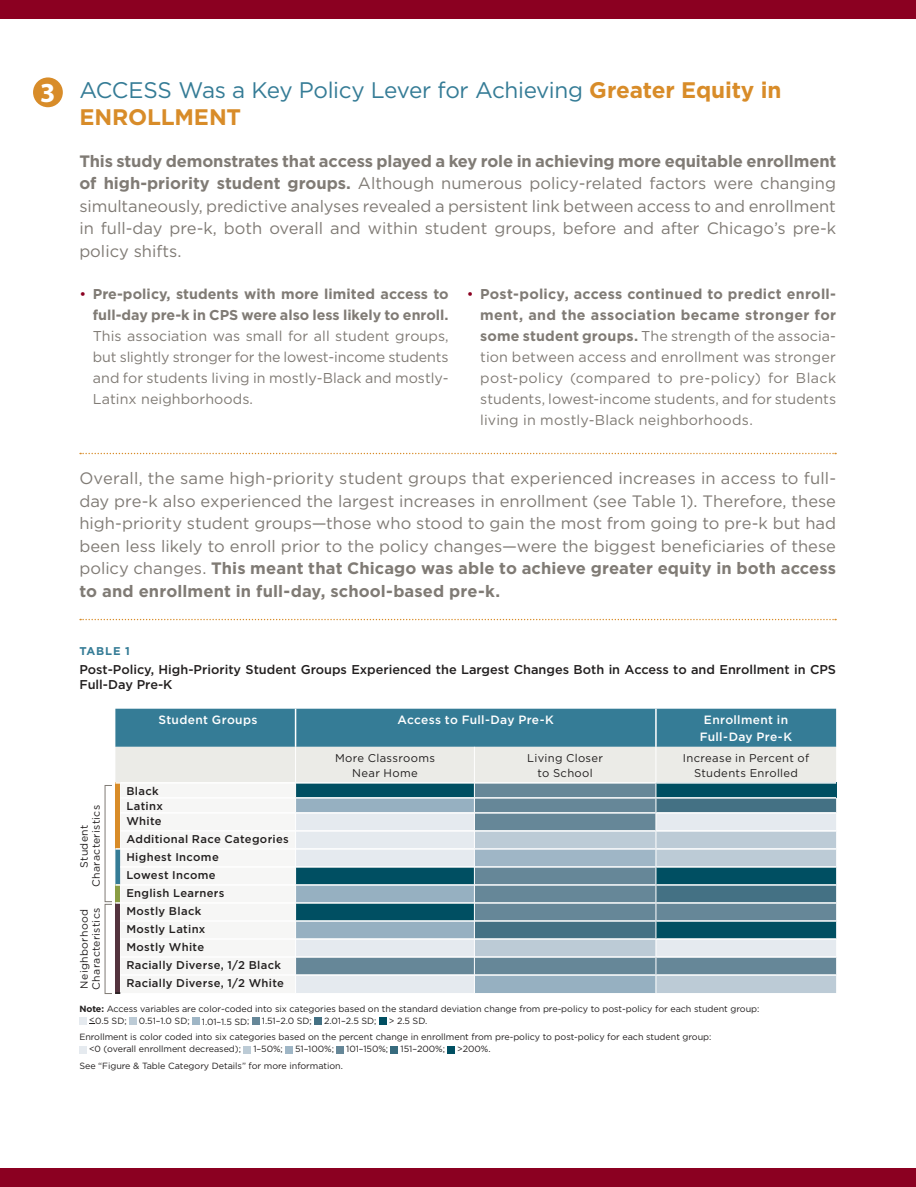
<style>
.page{position:relative;width:916px;height:1187px;background:#fff}
.page>*{position:absolute;margin:0;border:0;box-sizing:border-box;transform-origin:0 0}
.t1{font:22.5px/27px "Gotham";letter-spacing:-.02em;color:#357c96}
.t2{font:16.5px/22.5px "Gotham";color:#807b75;text-align:justify}
.t3{font:14.25px/21px "Gotham";letter-spacing:.005em;color:#807b75;text-align:justify}
.t4{font:700 14.25px/21px "Gotham";color:#807b75;text-align:right}
.t5{font:500 12.75px/15px "Gotham";color:#221f1f}
.t6{font:500 12px/16.5px "Gotham";letter-spacing:.025em;color:#fff;text-align:center}
.t7{font:500 11.25px/18px "Gotham";letter-spacing:.03em;color:#221f1f}
.t8{font:11.25px/15px "Gotham";letter-spacing:.03em;color:#221f1f;text-align:center}
.t9{font:700 11.25px "Gotham";letter-spacing:.07em;color:#357c96}
.t10{font:10.5px/12px "Gotham";letter-spacing:.035em;color:#221f1f;text-align:center}
.t11{font:9px/12px "Gotham";letter-spacing:-.005em;color:#221f1f}
.s1{font-family:"Myriad Pro";font-weight:700;font-size:27.6px;color:#fff}
.s2{font-weight:700;color:#d88c29}
.s3{font-weight:700}
.s4{font-weight:400;color:#8b0021}
.s5{color:#8b0021}
</style>
<div class="page">
<div style="left:0;top:1167px;width:915px;height:19px;background:#8b0021"></div>
<div style="left:0;top:0;width:915px;height:18px;background:#8b0021"></div>
<div style="left:33px;top:77px;width:30px;height:30px;background:#d88c29;border-radius:50%"></div>
<div style="left:115px;top:708px;width:720px;height:38px;background:#357c96"></div>
<hr style="left:295px;top:708px;width:1px;height:38px;background:#fff">
<hr style="left:655px;top:708px;width:1px;height:38px;background:#fff">
<svg style="left:115px;top:746px;width:720px;height:247px"></svg>
<div style="left:79px;top:1017px;width:7px;height:7px;background:#e5eaef"></div>
<div style="left:129px;top:1017px;width:7px;height:7px;background:#bccbd6"></div>
<div style="left:192px;top:1017px;width:7px;height:7px;background:#9fb6c6"></div>
<div style="left:252px;top:1017px;width:7px;height:7px;background:#668798"></div>
<div style="left:314px;top:1017px;width:7px;height:7px;background:#447184"></div>
<div style="left:379px;top:1017px;width:7px;height:7px;background:#004f62"></div>
<div style="left:79px;top:1045px;width:7px;height:7px;background:#e5eaef"></div>
<div style="left:243px;top:1045px;width:7px;height:7px;background:#bccbd6"></div>
<div style="left:285px;top:1045px;width:7px;height:7px;background:#9fb6c6"></div>
<div style="left:336px;top:1045px;width:7px;height:7px;background:#668798"></div>
<div style="left:390px;top:1045px;width:8px;height:7px;background:#376b7e"></div>
<div style="left:447px;top:1045px;width:7px;height:7px;background:#004f62"></div>
<svg style="left:80px;top:452px;width:755px;height:2px"></svg>
<svg style="left:80px;top:618px;width:755px;height:2px"></svg>
<h1 class="t1" style="left:79px;top:77px;width:703px;text-indent:-39px"><span class="s1">3</span> ACCESS Was a Key Policy Lever for Achieving <span class="s2">Greater Equity in<br>ENROLLMENT</span></h1>
<p class="t2" style="left:79px;top:150px;width:758px"><span class="s3">This study demonstrates that access played a key role in achieving more equitable enrollment of high-priority student groups.</span> Although numerous policy-related factors were changing simultaneously, predictive analyses revealed a persistent link between access to and enrollment in full-day pre-k, both overall and within student groups, before and after Chicago’s pre-k policy shifts.</p>
<p class="t4" style="left:79px;top:284px;width:370px"><span class="s4">•</span> Pre-policy, students with more limited access to full-day pre-k in CPS were also less likely to enroll.</p>
<p class="t3" style="left:93px;top:326px;width:357px">This association was small for all student groups, but slightly stronger for the lowest-income students and for students living in mostly-Black and mostly-Latinx neighborhoods.</p>
<p class="t3" style="left:480px;top:284px;width:357px;text-indent:-14px"><span class="s5">•</span> <span class="s3">Post-policy, access continued to predict enroll&shy;ment, and the association became stronger for some student groups.</span> The strength of the associa&shy;tion between access and enrollment was stronger post-policy (compared to pre-policy) for Black students, lowest-income students, and for students living in mostly-Black neighborhoods.</p>
<p class="t2" style="left:79px;top:468px;width:758px">Overall, the same high-priority student groups that experienced increases in access to full&shy;day pre-k also experienced the largest increases in enrollment (see Table 1). Therefore, these high-priority student groups—those who stood to gain the most from going to pre-k but had been less likely to enroll prior to the policy changes—were the biggest beneficiaries of these policy changes. <span class="s3">This meant that Chicago was able to achieve greater equity in both access to and enrollment in full-day, school-based pre-k.</span></p>
<p class="t9" style="left:79px;top:645px;width:52px">TABLE 1</p>
<p class="t5" style="left:79px;top:662px;width:758px">Post-Policy, High-Priority Student Groups Experienced the Largest Changes Both in Access to and Enrollment in CPS<br>Full-Day Pre-K</p>
<p class="t6" style="left:158px;top:712px;width:100px">Student Groups</p>
<p class="t6" style="left:397px;top:712px;width:158px">Access to Full-Day Pre-K</p>
<p class="t6" style="left:699px;top:712px;width:94px">Enrollment in<br>Full-Day Pre-K</p>
<p class="t8" style="left:335px;top:750px;width:101px">More Classrooms<br>Near Home</p>
<p class="t8" style="left:527px;top:750px;width:77px">Living Closer to School</p>
<p class="t8" style="left:682px;top:750px;width:128px">Increase in Percent of<br>Students Enrolled</p>
<p class="t7" style="left:126px;top:783px;width:38px;line-height:15px">Black<br>Latinx<br>White</p>
<p class="t7" style="left:126px;top:830px;width:164px">Additional Race Categories<br>Highest Income<br>Lowest Income<br>English Learners<br>Mostly Black<br>Mostly Latinx<br>Mostly White<br>Racially Diverse, 1/2 Black<br>Racially Diverse, 1/2 White</p>
<p class="t11" style="left:89px;top:1002px;width:671px;text-indent:-10px"><span class="s3">Note:</span> Access variables are color-coded into six categories based on the standard deviation change from pre-policy to post-policy for each student group: &lt;0.5 SD;</p>
<p class="t10" style="left:79px;top:887px;width:83px;rotate:-90deg">Student<br>Characteristics</p>
<p class="t10" style="left:79px;top:989px;width:83px;text-align:left;rotate:-90deg">Neighborhood<br>Characteristics</p>
<p class="t11" style="left:139px;top:1014px;width:52px">0.51–1.0 SD;</p>
<p class="t11" style="left:202px;top:1015px;width:49px">1.01–1.5 SD;</p>
<p class="t11" style="left:262px;top:1014px;width:52px">1.51–2.0 SD;</p>
<p class="t11" style="left:324px;top:1014px;width:54px">2.01–2.5 SD;</p>
<p class="t11" style="left:79px;top:1012px;width:633px;line-height:16.5px;text-indent:309px">&gt; 2.5 SD.<br>Enrollment is color coded into six categories based on the percent change in enrollment from pre-policy to post-policy for each student group:</p>
<p class="t11" style="left:89px;top:1043px;width:153px">&lt;0 (overall enrollment decreased);</p>
<p class="t11" style="left:253px;top:1043px;width:31px">1–50%;</p>
<p class="t11" style="left:295px;top:1043px;width:40px">51–100%;</p>
<p class="t11" style="left:346px;top:1043px;width:43px">101–150%;</p>
<p class="t11" style="left:400px;top:1043px;width:46px">151–200%;</p>
<p class="t11" style="left:457px;top:1043px;width:35px">&gt;200%.</p>
<p class="t11" style="left:79px;top:1059px;width:265px">See “Figure &amp; Table Category Details” for more information.</p>
</div>
